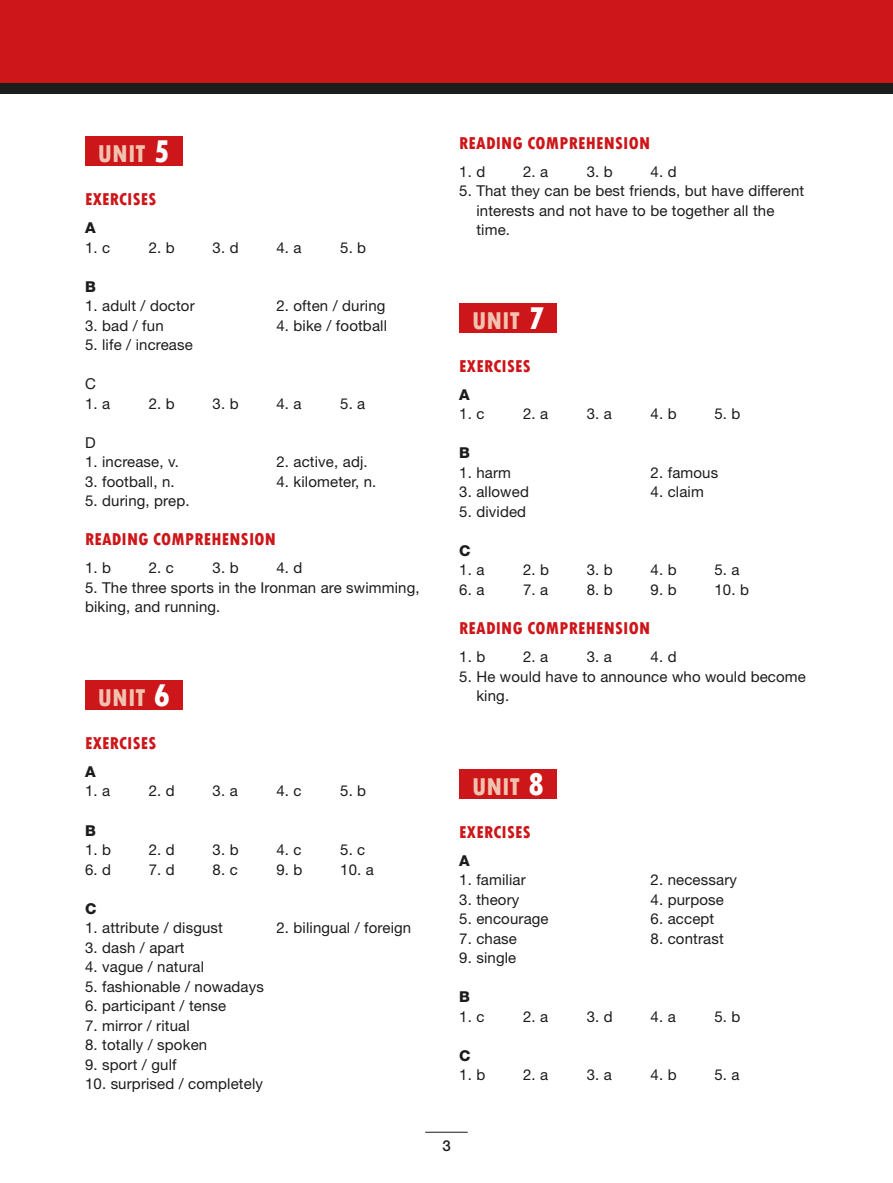
<style>
.page{position:relative;width:893px;height:1183px;background:#fff}
.page>*{position:absolute;margin:0;border:0;box-sizing:border-box;transform-origin:0 0}
.t1{font:800 condensed 25.5px "Tw Cen";color:#f1c2af}
.t2{font:800 condensed 18px "Tw Cen";letter-spacing:.01em;color:#cd1619}
.t3{font:15px/19.5px "Helvetica Neue";letter-spacing:.01em;color:#1c1c1b}
.t4{font:800 15px "Helvetica Neue";color:#1c1c1b}
.t5{font:500 15px "Helvetica Neue";color:#1c1c1b}
.s1{font-size:33px;color:#fff}
</style>
<div class="page">
<div style="left:0;top:0;width:893px;height:88px;background:#cd1619"></div>
<div style="left:0;top:83px;width:893px;height:11px;background:#1c1c1b"></div>
<div style="left:85px;top:136px;width:98px;height:30px;background:#cd1619"></div>
<div style="left:85px;top:680px;width:98px;height:29px;background:#cd1619"></div>
<div style="left:459px;top:303px;width:98px;height:29px;background:#cd1619"></div>
<div style="left:459px;top:768px;width:98px;height:30px;background:#cd1619"></div>
<hr style="left:425px;top:1131px;width:43px;height:1px;background:#1c1c1b">
<h1 class="t1" style="left:98px;top:138px;width:74px">UNIT <span class="s1">5</span></h1>
<p class="t2" style="left:85px;top:188px;width:51px">EXERCISES</p>
<p class="t4" style="left:85px;top:219px;width:12px">A</p>
<p class="t3" style="left:85px;top:237px;width:27px">1. c</p>
<p class="t3" style="left:149px;top:237px;width:28px">2. b</p>
<p class="t3" style="left:213px;top:237px;width:28px">3. d</p>
<p class="t3" style="left:276px;top:237px;width:27px">4. a</p>
<p class="t3" style="left:340px;top:237px;width:28px">5. b</p>
<p class="t4" style="left:85px;top:277px;width:12px">B</p>
<p class="t3" style="left:85px;top:296px;width:111px">1. adult / doctor</p>
<p class="t3" style="left:276px;top:296px;width:111px">2. often / during</p>
<p class="t3" style="left:85px;top:315px;width:80px">3. bad / fun</p>
<p class="t3" style="left:276px;top:315px;width:112px">4. bike / football</p>
<p class="t3" style="left:85px;top:335px;width:109px">5. life / increase</p>
<p class="t3" style="left:85px;top:374px;width:12px">C</p>
<p class="t3" style="left:85px;top:393px;width:27px">1. a</p>
<p class="t3" style="left:149px;top:393px;width:28px">2. b</p>
<p class="t3" style="left:213px;top:393px;width:28px">3. b</p>
<p class="t3" style="left:276px;top:393px;width:27px">4. a</p>
<p class="t3" style="left:340px;top:393px;width:27px">5. a</p>
<p class="t3" style="left:85px;top:432px;width:12px">D</p>
<p class="t3" style="left:85px;top:452px;width:95px">1. increase, v.</p>
<p class="t3" style="left:276px;top:452px;width:93px">2. active, adj.</p>
<p class="t3" style="left:85px;top:471px;width:91px">3. football, n.</p>
<p class="t3" style="left:276px;top:471px;width:102px">4. kilometer, n.</p>
<p class="t3" style="left:85px;top:491px;width:106px">5. during, prep.</p>
<p class="t2" style="left:85px;top:528px;width:192px">READING COMPREHENSION</p>
<p class="t3" style="left:85px;top:558px;width:28px">1. b</p>
<p class="t3" style="left:149px;top:558px;width:27px">2. c</p>
<p class="t3" style="left:213px;top:558px;width:28px">3. b</p>
<p class="t3" style="left:276px;top:558px;width:28px">4. d</p>
<p class="t3" style="left:85px;top:577px;width:336px">5. The three sports in the Ironman are swimming, biking, and running.</p>
<h1 class="t1" style="left:98px;top:682px;width:74px">UNIT <span class="s1">6</span></h1>
<p class="t2" style="left:85px;top:732px;width:51px">EXERCISES</p>
<p class="t4" style="left:85px;top:762px;width:12px">A</p>
<p class="t3" style="left:85px;top:781px;width:27px">1. a</p>
<p class="t3" style="left:149px;top:781px;width:28px">2. d</p>
<p class="t3" style="left:213px;top:781px;width:27px">3. a</p>
<p class="t3" style="left:276px;top:781px;width:27px">4. c</p>
<p class="t3" style="left:340px;top:781px;width:28px">5. b</p>
<p class="t4" style="left:85px;top:821px;width:12px">B</p>
<p class="t3" style="left:85px;top:839px;width:28px">1. b</p>
<p class="t3" style="left:149px;top:839px;width:28px">2. d</p>
<p class="t3" style="left:213px;top:839px;width:28px">3. b</p>
<p class="t3" style="left:276px;top:839px;width:27px">4. c</p>
<p class="t3" style="left:340px;top:839px;width:27px">5. c</p>
<p class="t3" style="left:85px;top:859px;width:28px">6. d</p>
<p class="t3" style="left:149px;top:859px;width:28px">7. d</p>
<p class="t3" style="left:213px;top:859px;width:27px">8. c</p>
<p class="t3" style="left:276px;top:859px;width:28px">9. b</p>
<p class="t3" style="left:340px;top:859px;width:35px">10. a</p>
<p class="t4" style="left:85px;top:899px;width:13px">C</p>
<p class="t3" style="left:85px;top:917px;width:139px">1. attribute / disgust</p>
<p class="t3" style="left:276px;top:917px;width:136px">2. bilingual / foreign</p>
<p class="t3" style="left:85px;top:937px;width:101px">3. dash / apart</p>
<p class="t3" style="left:85px;top:956px;width:120px">4. vague / natural</p>
<p class="t3" style="left:85px;top:976px;width:180px">5. fashionable / nowadays</p>
<p class="t3" style="left:85px;top:995px;width:143px">6. participant / tense</p>
<p class="t3" style="left:85px;top:1015px;width:106px">7. mirror / ritual</p>
<p class="t3" style="left:85px;top:1034px;width:124px">8. totally / spoken</p>
<p class="t3" style="left:85px;top:1054px;width:93px">9. sport / gulf</p>
<p class="t3" style="left:85px;top:1073px;width:179px">10. surprised / completely</p>
<p class="t2" style="left:459px;top:132px;width:192px">READING COMPREHENSION</p>
<p class="t3" style="left:459px;top:161px;width:28px">1. d</p>
<p class="t3" style="left:523px;top:161px;width:27px">2. a</p>
<p class="t3" style="left:587px;top:161px;width:28px">3. b</p>
<p class="t3" style="left:651px;top:161px;width:28px">4. d</p>
<p class="t3" style="left:476px;top:181px;width:329px;text-indent:-17px">5. That they can be best friends, but have different interests and not have to be together all the time.</p>
<h1 class="t1" style="left:472px;top:305px;width:74px">UNIT <span class="s1">7</span></h1>
<p class="t2" style="left:459px;top:355px;width:51px">EXERCISES</p>
<p class="t4" style="left:459px;top:385px;width:12px">A</p>
<p class="t3" style="left:459px;top:404px;width:27px">1. c</p>
<p class="t3" style="left:523px;top:404px;width:27px">2. a</p>
<p class="t3" style="left:587px;top:404px;width:27px">3. a</p>
<p class="t3" style="left:651px;top:404px;width:28px">4. b</p>
<p class="t3" style="left:714px;top:404px;width:28px">5. b</p>
<p class="t4" style="left:459px;top:444px;width:12px">B</p>
<p class="t3" style="left:459px;top:462px;width:53px">1. harm</p>
<p class="t3" style="left:651px;top:462px;width:69px">2. famous</p>
<p class="t3" style="left:459px;top:482px;width:71px">3. allowed</p>
<p class="t3" style="left:651px;top:482px;width:55px">4. claim</p>
<p class="t3" style="left:459px;top:501px;width:68px">5. divided</p>
<p class="t4" style="left:459px;top:541px;width:13px">C</p>
<p class="t3" style="left:459px;top:560px;width:27px">1. a</p>
<p class="t3" style="left:523px;top:560px;width:28px">2. b</p>
<p class="t3" style="left:587px;top:560px;width:28px">3. b</p>
<p class="t3" style="left:651px;top:560px;width:28px">4. b</p>
<p class="t3" style="left:714px;top:560px;width:27px">5. a</p>
<p class="t3" style="left:459px;top:579px;width:27px">6. a</p>
<p class="t3" style="left:523px;top:579px;width:27px">7. a</p>
<p class="t3" style="left:587px;top:579px;width:28px">8. b</p>
<p class="t3" style="left:651px;top:579px;width:28px">9. b</p>
<p class="t3" style="left:714px;top:579px;width:36px">10. b</p>
<p class="t2" style="left:459px;top:617px;width:192px">READING COMPREHENSION</p>
<p class="t3" style="left:459px;top:646px;width:28px">1. b</p>
<p class="t3" style="left:523px;top:646px;width:27px">2. a</p>
<p class="t3" style="left:587px;top:646px;width:27px">3. a</p>
<p class="t3" style="left:651px;top:646px;width:28px">4. d</p>
<p class="t3" style="left:476px;top:666px;width:331px;text-indent:-17px">5. He would have to announce who would become king.</p>
<h1 class="t1" style="left:472px;top:771px;width:74px">UNIT <span class="s1">8</span></h1>
<p class="t2" style="left:459px;top:821px;width:51px">EXERCISES</p>
<p class="t4" style="left:459px;top:851px;width:12px">A</p>
<p class="t3" style="left:459px;top:869px;width:68px">1. familiar</p>
<p class="t3" style="left:651px;top:869px;width:88px">2. necessary</p>
<p class="t3" style="left:459px;top:889px;width:62px">3. theory</p>
<p class="t3" style="left:651px;top:889px;width:75px">4. purpose</p>
<p class="t3" style="left:459px;top:908px;width:91px">5. encourage</p>
<p class="t3" style="left:651px;top:908px;width:65px">6. accept</p>
<p class="t3" style="left:459px;top:928px;width:59px">7. chase</p>
<p class="t3" style="left:651px;top:928px;width:75px">8. contrast</p>
<p class="t3" style="left:459px;top:947px;width:59px">9. single</p>
<p class="t4" style="left:459px;top:987px;width:12px">B</p>
<p class="t3" style="left:459px;top:1006px;width:27px">1. c</p>
<p class="t3" style="left:523px;top:1006px;width:27px">2. a</p>
<p class="t3" style="left:587px;top:1006px;width:28px">3. d</p>
<p class="t3" style="left:651px;top:1006px;width:27px">4. a</p>
<p class="t3" style="left:714px;top:1006px;width:28px">5. b</p>
<p class="t4" style="left:459px;top:1046px;width:13px">C</p>
<p class="t3" style="left:459px;top:1064px;width:28px">1. b</p>
<p class="t3" style="left:523px;top:1064px;width:27px">2. a</p>
<p class="t3" style="left:587px;top:1064px;width:27px">3. a</p>
<p class="t3" style="left:651px;top:1064px;width:28px">4. b</p>
<p class="t3" style="left:714px;top:1064px;width:27px">5. a</p>
<p class="t5" style="left:442px;top:1135px;width:10px">3</p>
</div>
